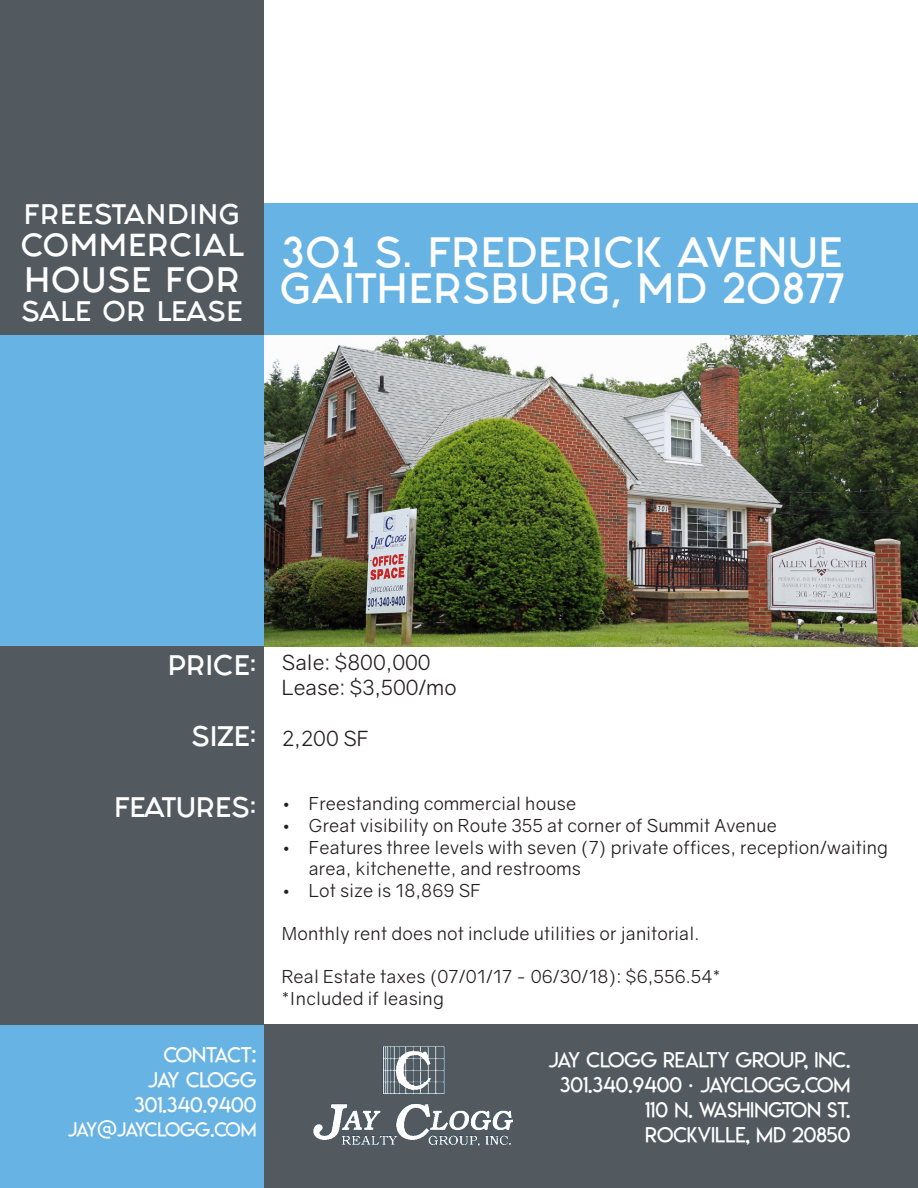
<style>
.page{position:relative;width:918px;height:1188px;background:#fff}
.page>*{position:absolute;margin:0;border:0;box-sizing:border-box;transform-origin:0 0}
.t1{font:36px "Fashion Fetish";letter-spacing:.01em;color:#fff}
.t2{font:30px "Fashion Fetish";letter-spacing:.03em;color:#fff}
.t3{font:27px "Fashion Fetish";letter-spacing:.03em;color:#fff}
.t4{font:24px "Fashion Fetish";letter-spacing:.03em;color:#fff}
.t5{font:24px "Fashion Fetish";color:#fff}
.t6{font:21px "Lemon Milklight";color:#fff}
.t7{font:21px "Gravity";color:#231f20}
.t8{font:21px "Lemon Milklight";letter-spacing:-.025em;color:#fff}
.t9{font:19.5px "Lemon Milklight";letter-spacing:-.055em;color:#fff}
.t10{font:18px/21.6px "Gravity";letter-spacing:.01em;color:#231f20}
.s1{font-family:"Bebas Neue"}
</style>
<div class="page">
<div style="left:264px;top:1025px;width:654px;height:163px;background:#535a5f"></div>
<div style="left:0;top:1013px;width:264px;height:175px;background:#67b3e3"></div>
<div style="left:264px;top:203px;width:654px;height:133px;background:#67b3e3"></div>
<div style="left:0;top:0;width:264px;height:336px;background:#535a5f"></div>
<img style="left:264px;top:336px;width:654px;height:311px">
<img style="left:314px;top:1047px;width:198px;height:98px">
<div style="left:0;top:336px;width:264px;height:311px;background:#67b3e3"></div>
<div style="left:0;top:647px;width:264px;height:378px;background:#535a5f"></div>
<p class="t4" style="left:24px;top:194px;width:218px">FREESTANDING</p>
<p class="t3" style="left:21px;top:223px;width:223px">COMMERCIAL</p>
<p class="t2" style="left:24px;top:255px;width:217px">HOUSE FOR</p>
<p class="t4" style="left:21px;top:291px;width:223px">SALE OR LEASE</p>
<p class="t1" style="left:282px;top:223px;width:562px">3O1 S. FREDERICK AVENUE</p>
<p class="t1" style="left:280px;top:259px;width:566px">GAITHERSBURG, MD 2O877</p>
<p class="t5" style="left:168px;top:645px;width:90px">PRICE:</p>
<p class="t5" style="left:191px;top:717px;width:67px">SIZE:</p>
<p class="t7" style="left:282px;top:650px;width:150px">Sale: $800,000</p>
<p class="t7" style="left:282px;top:675px;width:176px">Lease: $3,500/mo</p>
<p class="t7" style="left:282px;top:725px;width:89px">2,200 SF</p>
<p class="t5" style="left:114px;top:788px;width:144px">FEATURES:</p>
<p class="t10" style="left:282px;top:793px;width:296px">• Freestanding commercial house</p>
<p class="t10" style="left:282px;top:815px;width:497px">• Great visibility on Route 355 at corner of Summit Avenue</p>
<p class="t10" style="left:309px;top:836px;width:581px;text-indent:-27px">• Features three levels with seven (7) private offices, reception/waiting area, kitchenette, and restrooms</p>
<p class="t10" style="left:282px;top:880px;width:200px">• Lot size is 18,869 SF</p>
<p class="t10" style="left:282px;top:923px;width:419px">Monthly rent does not include utilities or janitorial.</p>
<p class="t10" style="left:282px;top:966px;width:440px">Real Estate taxes (07/01/17 - 06/30/18): $6,556.54*</p>
<p class="t10" style="left:282px;top:988px;width:164px">*Included if leasing</p>
<p class="t8" style="left:164px;top:1042px;width:94px">CONTACT:</p>
<p class="t8" style="left:148px;top:1067px;width:110px">JAY CLOGG</p>
<p class="t6" style="left:134px;top:1092px;width:124px">301.340.9400</p>
<p class="t9" style="left:68px;top:1117px;width:190px">JAY@JAYCLOGG.COM</p>
<p class="t6" style="left:548px;top:1047px;width:304px">JAY CLOGG REALTY GROUP, INC.</p>
<p class="t6" style="left:560px;top:1072px;width:292px">301.340.9400 <span class="s1">•</span> JAYCLOGG.COM</p>
<p class="t6" style="left:645px;top:1097px;width:207px">110 N. WASHINGTON ST.</p>
<p class="t6" style="left:645px;top:1122px;width:207px">ROCKVILLE, MD 20850</p>
</div>
